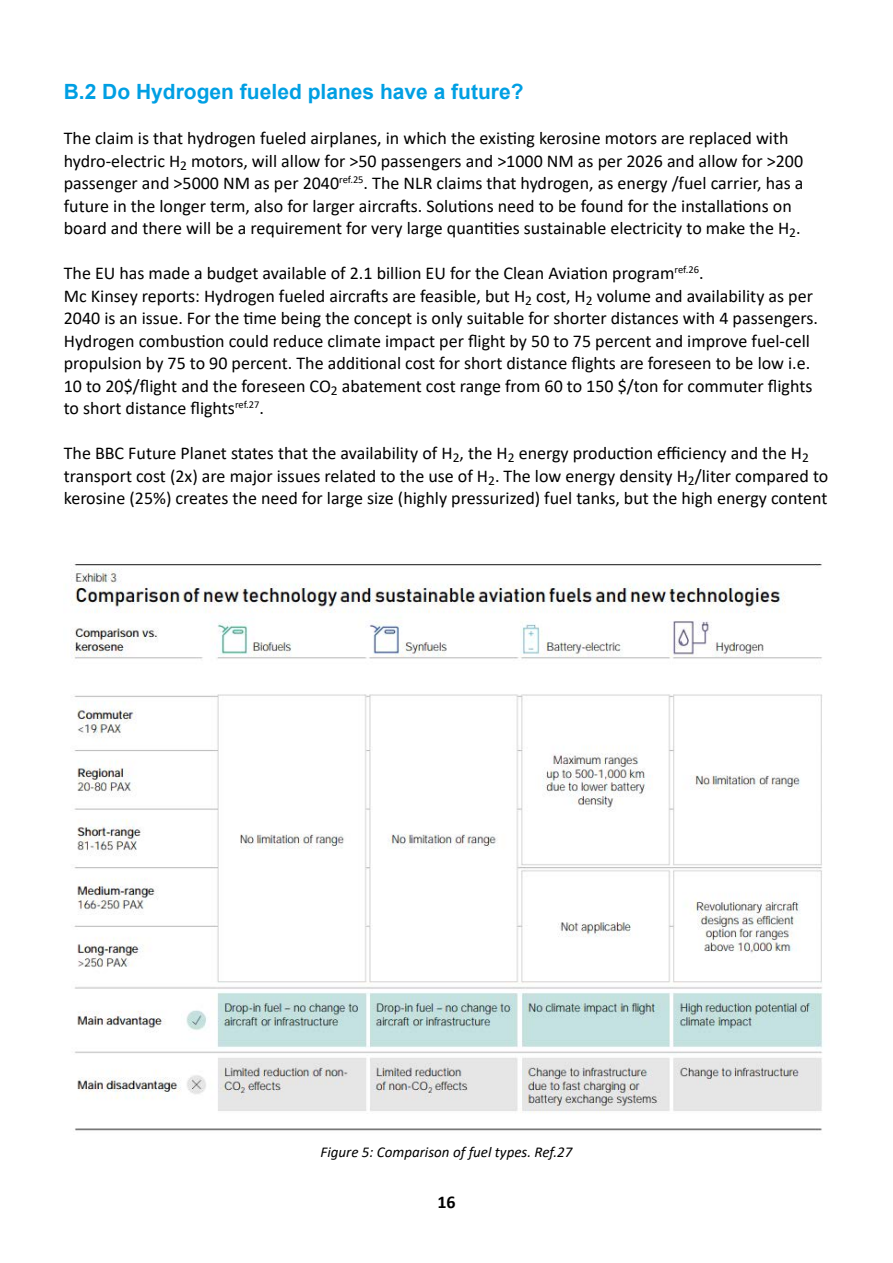
<style>
.page{position:relative;width:893px;height:1263px;background:#fff}
.page>*{position:absolute;margin:0;border:0;box-sizing:border-box;transform-origin:0 0}
.t1{font:700 21px "Arial";color:#009fe3}
.t2{font:18px/22.5px "Calibri";color:#000}
.t3{font:700 18px "Calibri";color:#000}
.t4{font:italic 15px "Calibri";color:#000}
</style>
<div class="page">
<img style="left:71px;top:564px;width:752px;height:567px">
<p class="t1" style="left:64px;top:77px;width:461px">B.2 Do Hydrogen fueled planes have a future?</p>
<p class="t2" style="left:64px;top:126px;width:741px">The claim is that hydrogen fueled airplanes, in which the existing kerosine motors are replaced with hydro-electric H<sub>2</sub> motors, will allow for &gt;50 passengers and &gt;1000 NM as per 2026 and allow for &gt;200 passenger and &gt;5000 NM as per 2040<sup>ref.25</sup>. The NLR claims that hydrogen, as energy /fuel carrier, has a future in the longer term, also for larger aircrafts. Solutions need to be found for the installations on board and there will be a requirement for very large quantities sustainable electricity to make the H<sub>2</sub>.</p>
<p class="t2" style="left:64px;top:261px;width:756px">The EU has made a budget available of 2.1 billion EU for the Clean Aviation program<sup>ref.26</sup>.<br>Mc Kinsey reports: Hydrogen fueled aircrafts are feasible, but H<sub>2</sub> cost, H<sub>2</sub> volume and availability as per 2040 is an issue. For the time being the concept is only suitable for shorter distances with 4 passengers.<br>Hydrogen combustion could reduce climate impact per flight by 50 to 75 percent and improve fuel-cell propulsion by 75 to 90 percent. The additional cost for short distance flights are foreseen to be low i.e.<br>10 to 20$/flight and the foreseen CO<sub>2</sub> abatement cost range from 60 to 150 $/ton for commuter flights to short distance flights<sup>ref.27</sup>.</p>
<p class="t2" style="left:64px;top:441px;width:766px">The BBC Future Planet states that the availability of H<sub>2</sub>, the H<sub>2</sub> energy production efficiency and the H<sub>2 </sub>transport cost (2x) are major issues related to the use of H<sub>2</sub>. The low energy density H<sub>2</sub>/liter compared to kerosine (25%) creates the need for large size (highly pressurized) fuel tanks, but the high energy content</p>
<p class="t4" style="left:320px;top:1141px;width:253px">Figure 5: Comparison of fuel types. Ref.27</p>
<p class="t3" style="left:437px;top:1190px;width:20px">16</p>
</div>
